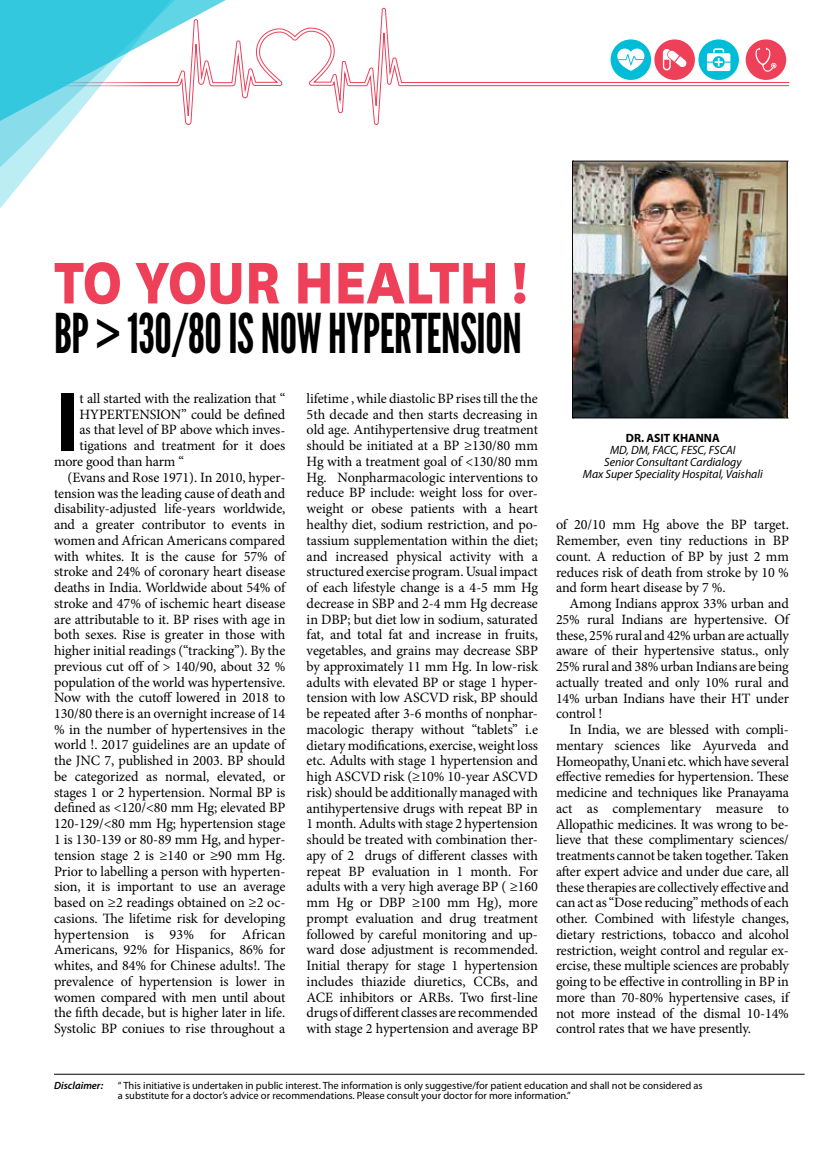
<style>
.page{position:relative;width:834px;height:1161px;background:#fff}
.page>*{position:absolute;margin:0;border:0;box-sizing:border-box;transform-origin:0 0}
.t1{font:700 80.4px "Open Sans";color:#000}
.t2{font:800 68.7px "National";letter-spacing:-.01em;color:#ef405a;scale:.9 1}
.t3{font:54.75px "League Gothic";letter-spacing:-.01em;color:#000;scale:.9 1}
.t4{font:14.25px/15.8px "Minion Pro";letter-spacing:-.01em;color:#000;text-align:justify}
.t5{font:italic 12px/12px "Myriad Pro";color:#000;text-align:center}
.t6{font:700 12px "Myriad Pro";color:#000}
.t7{font:10.5px/10.5px "Myriad Pro";color:#000}
.t8{font:italic 600 10.5px "Myriad Pro";color:#000}
</style>
<div class="page">
<img style="left:572px;top:161px;width:216px;height:258px">
<hr style="left:54px;top:1074px;width:750px;height:1px;background:#000">
<svg style="left:335px;top:7px;width:454px;height:118px"></svg>
<svg style="left:0;top:0;width:335px;height:208px"></svg>
<div style="left:610px;top:39px;width:41px;height:41px;background:#00bdd7;border-radius:50%"></div>
<svg style="left:617px;top:49px;width:27px;height:22px"></svg>
<div style="left:745px;top:39px;width:41px;height:41px;background:#ef405a;border-radius:50%"></div>
<svg style="left:755px;top:48px;width:21px;height:24px"></svg>
<div style="left:698px;top:39px;width:40px;height:41px;background:#00bdd7;border-radius:50%"></div>
<svg style="left:706px;top:48px;width:24px;height:23px"></svg>
<div style="left:654px;top:39px;width:40px;height:41px;background:#ef405a;border-radius:50%"></div>
<svg style="left:662px;top:49px;width:24px;height:21px"></svg>
<h2 class="t2" style="left:54px;top:233px;width:527px">TO YOUR HEALTH !</h2>
<h3 class="t3" style="left:54px;top:301px;width:521px">BP &gt; 130/80 IS NOW HYPERTENSION</h3>
<h1 class="t1" style="left:54px;top:364px;width:28px">I</h1>
<p class="t4" style="left:80px;top:391px;width:207px">t all started with the realization that “</p>
<p class="t4" style="left:80px;top:406px;width:207px">HYPERTENSION” could be defined</p>
<p class="t4" style="left:80px;top:422px;width:207px">as that level of BP above which inves-</p>
<p class="t4" style="left:80px;top:438px;width:207px">tigations and treatment for it does</p>
<p class="t4" style="left:54px;top:454px;width:131px">more good than harm “</p>
<p class="t4" style="left:68px;top:469px;width:219px">(Evans and Rose 1971). In 2010, hyper-</p>
<p class="t4" style="left:54px;top:485px;width:233px">tension was the leading cause of death and</p>
<p class="t4" style="left:54px;top:501px;width:233px">disability-adjusted life-years worldwide,</p>
<p class="t4" style="left:54px;top:517px;width:233px">and a greater contributor to events in</p>
<p class="t4" style="left:54px;top:532px;width:233px">women and African Americans compared</p>
<p class="t4" style="left:54px;top:548px;width:233px">with whites. It is the cause for 57% of</p>
<p class="t4" style="left:54px;top:564px;width:233px">stroke and 24% of coronary heart disease</p>
<p class="t4" style="left:54px;top:580px;width:233px">deaths in India. Worldwide about 54% of</p>
<p class="t4" style="left:54px;top:595px;width:233px">stroke and 47% of ischemic heart disease</p>
<p class="t4" style="left:54px;top:611px;width:233px">are attributable to it. BP rises with age in</p>
<p class="t4" style="left:54px;top:627px;width:233px">both sexes. Rise is greater in those with</p>
<p class="t4" style="left:54px;top:643px;width:233px">higher initial readings (“tracking”). By the</p>
<p class="t4" style="left:54px;top:658px;width:233px">previous cut off of &gt; 140/90, about 32 %</p>
<p class="t4" style="left:54px;top:674px;width:233px">population of the world was hypertensive.</p>
<p class="t4" style="left:54px;top:690px;width:233px">Now with the cutoff lowered in 2018 to</p>
<p class="t4" style="left:54px;top:706px;width:233px">130/80 there is an overnight increase of 14</p>
<p class="t4" style="left:54px;top:721px;width:233px">% in the number of hypertensives in the</p>
<p class="t4" style="left:54px;top:737px;width:233px">world !. 2017 guidelines are an update of</p>
<p class="t4" style="left:54px;top:753px;width:233px">the JNC 7, published in 2003. BP should</p>
<p class="t4" style="left:54px;top:768px;width:233px">be categorized as normal, elevated, or</p>
<p class="t4" style="left:54px;top:784px;width:233px">stages 1 or 2 hypertension. Normal BP is</p>
<p class="t4" style="left:54px;top:800px;width:233px">defined as &lt;120/&lt;80 mm Hg; elevated BP</p>
<p class="t4" style="left:54px;top:816px;width:233px">120-129/&lt;80 mm Hg; hypertension stage</p>
<p class="t4" style="left:54px;top:831px;width:233px">1 is 130-139 or 80-89 mm Hg, and hyper-</p>
<p class="t4" style="left:54px;top:847px;width:233px">tension stage 2 is ≥140 or ≥90 mm Hg.</p>
<p class="t4" style="left:54px;top:863px;width:233px">Prior to labelling a person with hyperten-</p>
<p class="t4" style="left:54px;top:879px;width:233px">sion, it is important to use an average</p>
<p class="t4" style="left:54px;top:895px;width:233px">based on ≥2 readings obtained on ≥2 oc-</p>
<p class="t4" style="left:54px;top:910px;width:233px">casions. The lifetime risk for developing</p>
<p class="t4" style="left:54px;top:926px;width:233px">hypertension is 93% for African</p>
<p class="t4" style="left:54px;top:942px;width:233px">Americans, 92% for Hispanics, 86% for</p>
<p class="t4" style="left:54px;top:958px;width:233px">whites, and 84% for Chinese adults!. The</p>
<p class="t4" style="left:54px;top:973px;width:233px">prevalence of hypertension is lower in</p>
<p class="t4" style="left:54px;top:989px;width:233px">women compared with men until about</p>
<p class="t4" style="left:54px;top:1005px;width:233px">the fifth decade, but is higher later in life.</p>
<p class="t4" style="left:54px;top:1021px;width:233px">Systolic BP coniues to rise throughout a</p>
<p class="t4" style="left:306px;top:391px;width:233px">lifetime , while diastolic BP rises till the the 5th decade and then starts decreasing in old age. Antihypertensive drug treatment should be initiated at a BP ≥130/80 mm Hg with a treatment goal of &lt;130/80 mm Hg. Nonpharmacologic interventions to reduce BP include: weight loss for over&shy;weight or obese patients with a heart healthy diet, sodium restriction, and po&shy;tassium supplementation within the diet; and increased physical activity with a structured exercise program. Usual impact of each lifestyle change is a 4-5 mm Hg decrease in SBP and 2-4 mm Hg decrease in DBP; but diet low in sodium, saturated fat, and total fat and increase in fruits, vegetables, and grains may decrease SBP by approximately 11 mm Hg. In low-risk adults with elevated BP or stage 1 hyper&shy;tension with low ASCVD risk, BP should be repeated after 3-6 months of nonphar&shy;macologic therapy without “tablets” i.e dietary modifications, exercise, weight loss etc. Adults with stage 1 hypertension and high ASCVD risk (≥10% 10-year ASCVD risk) should be additionally managed with antihypertensive drugs with repeat BP in 1 month. Adults with stage 2 hypertension should be treated with combination ther&shy;apy of 2 drugs of different classes with repeat BP evaluation in 1 month. For adults with a very high average BP ( ≥160 mm Hg or DBP ≥100 mm Hg), more prompt evaluation and drug treatment followed by careful monitoring and up&shy;ward dose adjustment is recommended.<br>Initial therapy for stage 1 hypertension includes thiazide diuretics, CCBs, and ACE inhibitors or ARBs. Two first-line drugs of different classes are recommended with stage 2 hypertension and average BP</p>
<p class="t6" style="left:625px;top:431px;width:95px">DR. ASIT KHANNA</p>
<p class="t5" style="left:583px;top:444px;width:181px">MD, DM, FACC, FESC, FSCAI<br>Senior Consultant Cardialogy<br>Max Super Speciality Hospital, Vaishali</p>
<p class="t4" style="left:556px;top:517px;width:234px">of 20/10 mm Hg above the BP target.<br>Remember, even tiny reductions in BP count. A reduction of BP by just 2 mm reduces risk of death from stroke by 10 % and form heart disease by 7 %.</p>
<p class="t4" style="left:556px;top:596px;width:234px;text-indent:14px">Among Indians approx 33% urban and 25% rural Indians are hypertensive. Of these, 25% rural and 42% urban are actually aware of their hypertensive status., only 25% rural and 38% urban Indians are being actually treated and only 10% rural and 14% urban Indians have their HT under control !</p>
<p class="t4" style="left:556px;top:722px;width:234px;text-indent:14px">In India, we are blessed with compli&shy;mentary sciences like Ayurveda and Homeopathy, Unani etc. which have several effective remedies for hypertension. These medicine and techniques like Pranayama act as complementary measure to Allopathic medicines. It was wrong to be&shy;lieve that these complimentary sciences/ treatments cannot be taken together. Taken after expert advice and under due care, all these therapies are collectively effective and can act as “Dose reducing” methods of each other. Combined with lifestyle changes, dietary restrictions, tobacco and alcohol restriction, weight control and regular ex&shy;ercise, these multiple sciences are probably going to be effective in controlling in BP in more than 70-80% hypertensive cases, if not more instead of the dismal 10-14% control rates that we have presently.</p>
<p class="t8" style="left:54px;top:1078px;width:51px">Disclaimer:</p>
<p class="t7" style="left:118px;top:1079px;width:586px">“ This initiative is undertaken in public interest. The information is only suggestive/for patient education and shall not be considered as a substitute for a doctor’s advice or recommendations. Please consult your doctor for more information.”</p>
</div>
